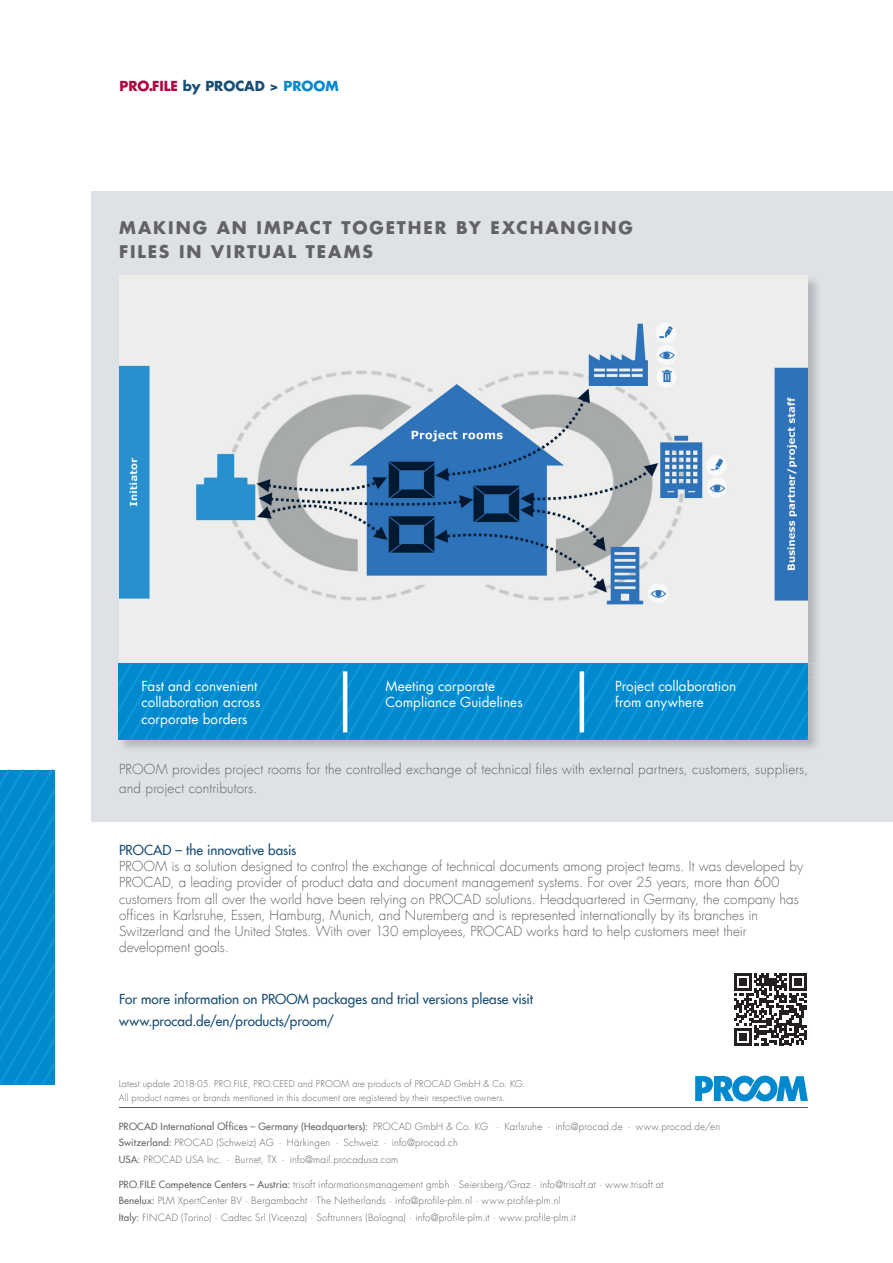
<style>
.page{position:relative;width:893px;height:1263px;background:#fff}
.page>*{position:absolute;margin:0;border:0;box-sizing:border-box;transform-origin:0 0}
.t1{font:700 17.1px/24px "Futura Com";letter-spacing:.11em;color:#636366}
.t2{font:300 13.5px/16.2px "Futura Com";letter-spacing:.005em;color:#636366}
.t3{font:13.5px/16.2px "Futura Com";letter-spacing:.005em;color:#fff}
.t4{font:500 13.5px/22.2px "Futura Com";color:#194e74}
.t5{font:700 13.5px "Futura Com";color:#194e74}
.t6{font:300 9.75px/16.5px "Futura Com";letter-spacing:.025em;color:#636366}
.t7{font:300 9.15px/13.6px "Futura Com";letter-spacing:.02em;color:#636366}
.s1{color:#b00540}
.s2{color:#0089cf}
.s3{font-weight:500}
</style>
<div class="page">
<svg style="left:0;top:770px;width:55px;height:314px;background:#028bd0"></svg>
<div style="left:92px;top:191px;width:801px;height:631px;background:#dee2e6"></div>
<img style="left:119px;top:275px;width:699px;height:48px">
<img style="left:119px;top:276px;width:689px;height:387px">
<img style="left:118px;top:677px;width:699px;height:72px">
<img style="left:118px;top:663px;width:699px;height:14px">
<svg style="left:119px;top:664px;width:689px;height:76px;background:#038bd0"></svg>
<hr style="left:580px;top:671px;width:4px;height:61px;background:#fff">
<hr style="left:343px;top:671px;width:4px;height:61px;background:#fff">
<svg style="left:734px;top:973px;width:73px;height:72px"></svg>
<hr style="left:119px;top:1107px;width:689px;height:1px;background:#576065">
<svg style="left:695px;top:1076px;width:113px;height:25px"></svg>
<p class="t5" style="left:119px;top:75px;width:221px"><span class="s1">PRO.FILE</span> by PROCAD &gt; <span class="s2">PROOM</span></p>
<p class="t1" style="left:119px;top:215px;width:515px">MAKING AN IMPACT TOGETHER BY EXCHANGING<br>FILES IN VIRTUAL TEAMS</p>
<p class="t3" style="left:141px;top:678px;width:121px">Fast and convenient collaboration across corporate borders</p>
<p class="t3" style="left:615px;top:678px;width:122px">Project collaboration from anywhere</p>
<p class="t3" style="left:385px;top:678px;width:139px">Meeting corporate<br>Compliance Guidelines</p>
<p class="t2" style="left:119px;top:759px;width:691px;line-height:19.5px">PROOM provides project rooms for the controlled exchange of technical files with external partners, customers, suppliers, and project contributors.</p>
<p class="t4" style="left:119px;top:838px;width:179px">PROCAD – the innovative basis</p>
<p class="t2" style="left:119px;top:858px;width:686px">PROOM is a solution designed to control the exchange of technical documents among project teams. It was developed by PROCAD, a leading provider of product data and document management systems. For over 25 years, more than 600 customers from all over the world have been relying on PROCAD solutions. Headquartered in Germany, the company has offices in Karlsruhe, Essen, Hamburg, Munich, and Nuremberg and is represented internationally by its branches in Switzerland and the United States. With over 130 employees, PROCAD works hard to help customers meet their development goals.</p>
<p class="t4" style="left:119px;top:987px;width:415px">For more information on PROOM packages and trial versions please visit www.procad.de/en/products/proom/</p>
<p class="t7" style="left:119px;top:1077px;width:408px">Latest update 2018-05. PRO.FILE, PRO.CEED and PROOM are products of PROCAD GmbH &amp; Co. KG.<br>All product names or brands mentioned in this document are registered by their respective owners.</p>
<p class="t6" style="left:119px;top:1118px;width:603px"><span class="s3">PROCAD International Offices – Germany (Headquarters):</span> PROCAD GmbH &amp; Co. KG · Karlsruhe · info@procad.de · www.procad.de/en<br><span class="s3">Switzerland:</span> PROCAD (Schweiz) AG · Härkingen · Schweiz · info@procad.ch<br><span class="s3">USA:</span> PROCAD USA Inc. · Burnet, TX · info@mail.procadusa.com</p>
<p class="t6" style="left:119px;top:1176px;width:546px"><span class="s3">PRO.FILE Competence Centers – Austria:</span> trisoft informationsmanagement gmbh · Seiersberg/Graz · info@trisoft.at · www.trisoft.at<br><span class="s3">Benelux:</span> PLM XpertCenter BV · Bergambacht · The Netherlands · info@profile-plm.nl · www.profile-plm.nl<br><span class="s3">Italy:</span> FINCAD (Torino) · Cadtec Srl (Vicenza) · Softrunners (Bologna) · info@profile-plm.it · www.profile-plm.it</p>
</div>
